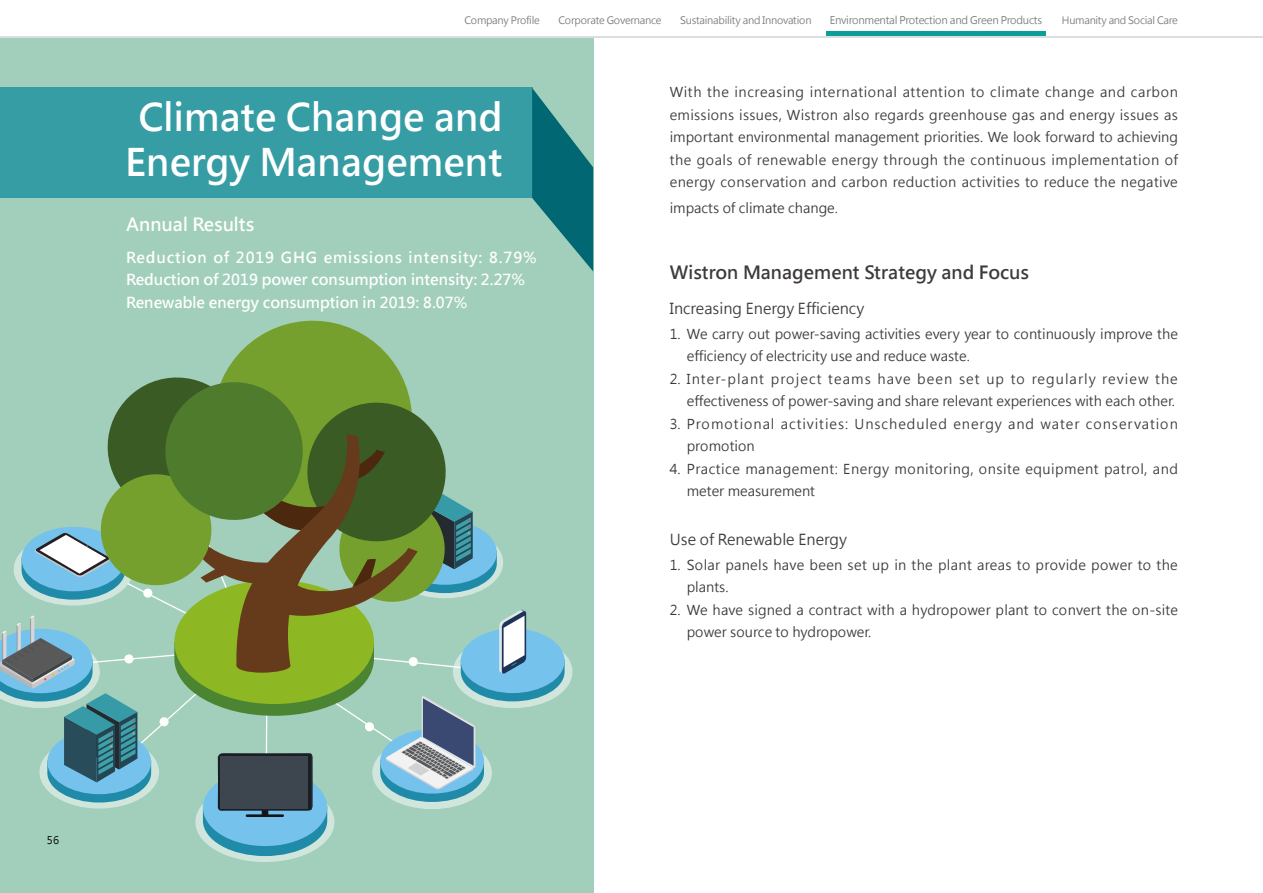
<style>
.page{position:relative;width:1263px;height:893px;background:#fff}
.page>*{position:absolute;margin:0;border:0;box-sizing:border-box;transform-origin:0 0}
.t1{font:700 37.5px/45px "Microsoft Jheng Hei";color:#fff;text-align:center}
.t2{font:700 18px "Microsoft Jheng Hei";color:#3e3a39}
.t3{font:700 18px "Microsoft Jheng Hei";color:#fff}
.t4{font:700 15px/22.5px "Microsoft Jheng Hei";color:#fff}
.t5{font:15px "Microsoft Jheng Hei";color:#3e3a39}
.t6{font:13.5px/22.5px "Microsoft Jheng Hei";letter-spacing:.015em;color:#3e3a39}
.t7{font:13.5px/22.5px "Microsoft Jheng Hei";letter-spacing:.035em;color:#3e3a39}
.t8{font:13.5px/22.5px "Microsoft Jheng Hei";letter-spacing:.07em;color:#3e3a39}
.t9{font:10.5px "Microsoft Jheng Hei";letter-spacing:-.03em;color:#7d7d7d}
.t10{font:10.5px "Microsoft Jheng Hei";color:#000}
.t11{font:10.2px "Microsoft Jheng Hei";letter-spacing:-.025em;color:#7d7d7d}
</style>
<div class="page">
<div style="left:0;top:37px;width:593px;height:856px;background:#a2cfbc"></div>
<svg style="left:0;top:320px;width:565px;height:536px"></svg>
<div style="left:0;top:88px;width:532px;height:110px;background:#369da5"></div>
<svg style="left:532px;top:88px;width:61px;height:183px"></svg>
<hr style="left:0;top:36px;width:1263px;height:1px;background:#dcdddd">
<div style="left:827px;top:31px;width:219px;height:5px;background:#0c9d98"></div>
<p class="t11" style="left:464px;top:13px;width:77px">Company Profile</p>
<p class="t11" style="left:558px;top:14px;width:105px">Corporate Governance</p>
<p class="t11" style="left:680px;top:13px;width:133px">Sustainability and Innovation</p>
<p class="t9" style="left:830px;top:13px;width:214px">Environmental Protection and Green Products</p>
<p class="t11" style="left:1062px;top:13px;width:118px">Humanity and Social Care</p>
<h1 class="t1" style="left:125px;top:94px;width:379px">Climate Change and<br>Energy Management</h1>
<h2 class="t3" style="left:126px;top:213px;width:130px">Annual Results</h2>
<p class="t4" style="left:126px;top:246px;width:412px">Reduction of 2019 GHG emissions intensity: 8.79%<br>Reduction of 2019 power consumption intensity: 2.27%<br>Renewable energy consumption in 2019: 8.07%</p>
<p class="t6" style="left:670px;top:81px;width:510px;text-align:justify">With the increasing international attention to climate change and carbon emissions issues, Wistron also regards greenhouse gas and energy issues as important environmental management priorities. We look forward to achieving the goals of renewable energy through the continuous implementation of energy conservation and carbon reduction activities to reduce the negative</p>
<p class="t6" style="left:670px;top:196px;width:170px">impacts of climate change.</p>
<h2 class="t2" style="left:670px;top:261px;width:361px">Wistron Management Strategy and Focus</h2>
<p class="t5" style="left:670px;top:299px;width:196px">Increasing Energy Efficiency</p>
<p class="t6" style="left:687px;top:322px;width:493px;text-indent:-17px">1. We carry out power-saving activities every year to continuously improve the efficiency of electricity use and reduce waste.</p>
<p class="t6" style="left:670px;top:367px;width:510px;text-align:right">2. Inter-plant project teams have been set up to regularly review the effectiveness of power-saving and share relevant experiences with each other.</p>
<p class="t8" style="left:687px;top:412px;width:493px;text-indent:-17px">3. Promotional activities: Unscheduled energy and water conservation promotion</p>
<p class="t7" style="left:687px;top:457px;width:493px;text-indent:-17px">4. Practice management: Energy monitoring, onsite equipment patrol, and meter measurement</p>
<p class="t5" style="left:670px;top:530px;width:179px">Use of Renewable Energy</p>
<p class="t6" style="left:687px;top:553px;width:493px;text-indent:-17px">1. Solar panels have been set up in the plant areas to provide power to the plants.</p>
<p class="t6" style="left:687px;top:598px;width:493px;text-indent:-17px">2. We have signed a contract with a hydropower plant to convert the on-site power source to hydropower.</p>
<p class="t10" style="left:47px;top:834px;width:14px">56</p>
</div>
